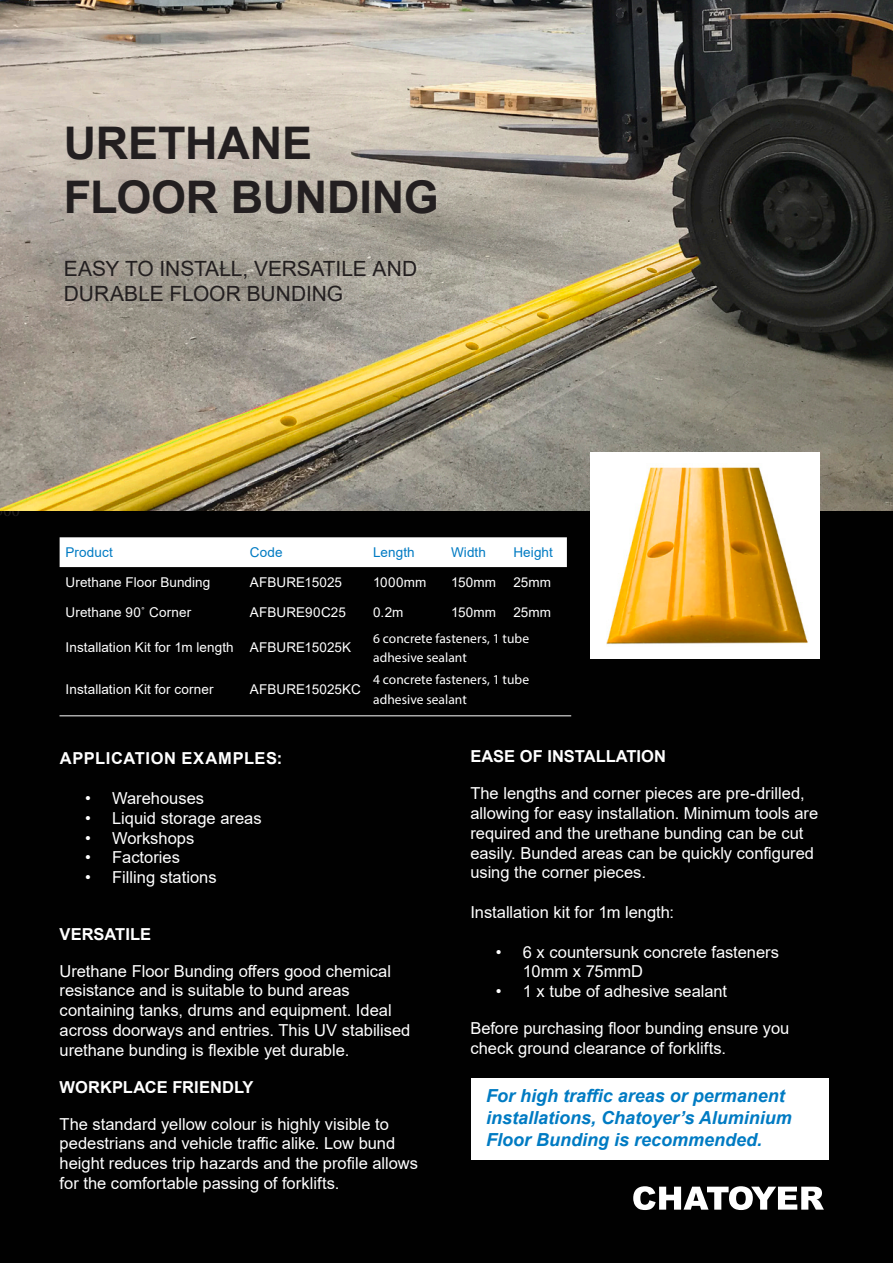
<style>
.page{position:relative;width:893px;height:1263px;background:#fff}
.page>*{position:absolute;margin:0;border:0;box-sizing:border-box;transform-origin:0 0}
.Name{font:700 45px/54px "Arial";letter-spacing:-.005em;color:#231f20}
.t1{font:21px "Arial";letter-spacing:-.005em;color:#231f20}
.t2{font:italic 700 18px/21.6px "Arial";color:#007bc3}
.t3{font:18px "Minion Pro";color:#231f20}
.Link_-_2{font:16.5px/19.8px "Arial";color:#fff}
.Link_-_2-2{font:700 16.5px "Arial";letter-spacing:.005em;color:#fff}
.Link_-_2-3{font:700 16.5px "Arial";letter-spacing:.035em;color:#fff}
.Text_-_2{font:13.5px "Arial";letter-spacing:.005em;color:#fff}
.Text_-_2-2{font:13.5px/19.5px "Myriad Pro";letter-spacing:.005em;color:#fff}
.Text_-_3{font:13.5px "Arial";letter-spacing:.01em;color:#007bc3}
</style>
<div class="page">
<div style="left:0;top:503px;width:893px;height:760px;background:#010101"></div>
<img style="left:0;top:0;width:893px;height:510px">
<div style="left:590px;top:452px;width:230px;height:207px;background:#fff"></div>
<img style="left:607px;top:467px;width:201px;height:178px">
<div style="left:60px;top:537px;width:507px;height:30px;background:#fff"></div>
<hr style="left:59px;top:715px;width:512px;height:1px;background:#fff">
<div style="left:471px;top:1078px;width:358px;height:81px;background:#fff"></div>
<svg style="left:633px;top:1186px;width:191px;height:24px"></svg>
<p class="Name" style="left:64px;top:117px;width:377px">URETHANE<br>FLOOR BUNDING</p>
<p class="t1" style="left:64px;top:254px;width:355px">EASY TO INSTALL, VERSATILE AND</p>
<p class="t1" style="left:64px;top:279px;width:281px">DURABLE FLOOR BUNDING</p>
<p class="t3" style="left:3px;top:498px;width:19px">00</p>
<p class="Text_-_3" style="left:66px;top:543px;width:49px">Product</p>
<p class="Text_-_3" style="left:250px;top:543px;width:34px">Code</p>
<p class="Text_-_3" style="left:373px;top:543px;width:43px">Length</p>
<p class="Text_-_3" style="left:451px;top:543px;width:37px">Width</p>
<p class="Text_-_3" style="left:513px;top:543px;width:41px">Height</p>
<p class="Text_-_2" style="left:66px;top:573px;width:146px">Urethane Floor Bunding</p>
<p class="Text_-_2" style="left:250px;top:573px;width:94px">AFBURE15025</p>
<p class="Text_-_2" style="left:373px;top:573px;width:55px">1000mm</p>
<p class="Text_-_2" style="left:451px;top:573px;width:47px">150mm</p>
<p class="Text_-_2" style="left:513px;top:573px;width:39px">25mm</p>
<p class="Text_-_2" style="left:66px;top:603px;width:127px">Urethane 90˚ Corner</p>
<p class="Text_-_2" style="left:250px;top:603px;width:98px">AFBURE90C25</p>
<p class="Text_-_2" style="left:373px;top:603px;width:32px">0.2m</p>
<p class="Text_-_2" style="left:451px;top:603px;width:47px">150mm</p>
<p class="Text_-_2" style="left:513px;top:603px;width:39px">25mm</p>
<p class="Text_-_2" style="left:66px;top:638px;width:170px">Installation Kit for 1m length</p>
<p class="Text_-_2" style="left:250px;top:638px;width:103px">AFBURE15025K</p>
<p class="Text_-_2-2" style="left:373px;top:628px;width:158px">6 concrete fasteners, 1 tube adhesive sealant</p>
<p class="Text_-_2" style="left:66px;top:680px;width:150px">Installation Kit for corner</p>
<p class="Text_-_2" style="left:250px;top:680px;width:112px">AFBURE15025KC</p>
<p class="Text_-_2-2" style="left:373px;top:670px;width:158px">4 concrete fasteners, 1 tube adhesive sealant</p>
<p class="Link_-_2-3" style="left:60px;top:747px;width:224px">APPLICATION EXAMPLES:</p>
<p class="Link_-_2" style="left:85px;top:788px;width:120px">• Warehouses</p>
<p class="Link_-_2" style="left:85px;top:808px;width:178px">• Liquid storage areas</p>
<p class="Link_-_2" style="left:85px;top:828px;width:111px">• Workshops</p>
<p class="Link_-_2" style="left:85px;top:848px;width:96px">• Factories</p>
<p class="Link_-_2" style="left:85px;top:867px;width:133px">• Filling stations</p>
<p class="Link_-_2-2" style="left:60px;top:922px;width:93px">VERSATILE</p>
<p class="Link_-_2" style="left:60px;top:961px;width:352px">Urethane Floor Bunding offers good chemical resistance and is suitable to bund areas containing tanks, drums and equipment. Ideal across doorways and entries. This UV stabilised urethane bunding is flexible yet durable.</p>
<p class="Link_-_2-2" style="left:60px;top:1075px;width:195px">WORKPLACE FRIENDLY</p>
<p class="Link_-_2" style="left:60px;top:1114px;width:360px">The standard yellow colour is highly visible to pedestrians and vehicle traffic alike. Low bund height reduces trip hazards and the profile allows for the comfortable passing of forklifts.</p>
<p class="Link_-_2-2" style="left:470px;top:745px;width:197px">EASE OF INSTALLATION</p>
<p class="Link_-_2" style="left:470px;top:783px;width:349px">The lengths and corner pieces are pre-drilled, allowing for easy installation. Minimum tools are required and the urethane bunding can be cut easily. Bunded areas can be quickly configured using the corner pieces.</p>
<p class="Link_-_2" style="left:470px;top:902px;width:205px">Installation kit for 1m length:</p>
<p class="Link_-_2" style="left:523px;top:942px;width:258px;text-indent:-27px">• 6 x countersunk concrete fasteners<br>10mm x 75mmD</p>
<p class="Link_-_2" style="left:496px;top:981px;width:233px">• 1 x tube of adhesive sealant</p>
<p class="Link_-_2" style="left:470px;top:1018px;width:320px">Before purchasing floor bunding ensure you check ground clearance of forklifts.</p>
<p class="t2" style="left:486px;top:1086px;width:307px">For high traffic areas or permanent installations, Chatoyer’s Aluminium<br>Floor Bunding is recommended.</p>
</div>
